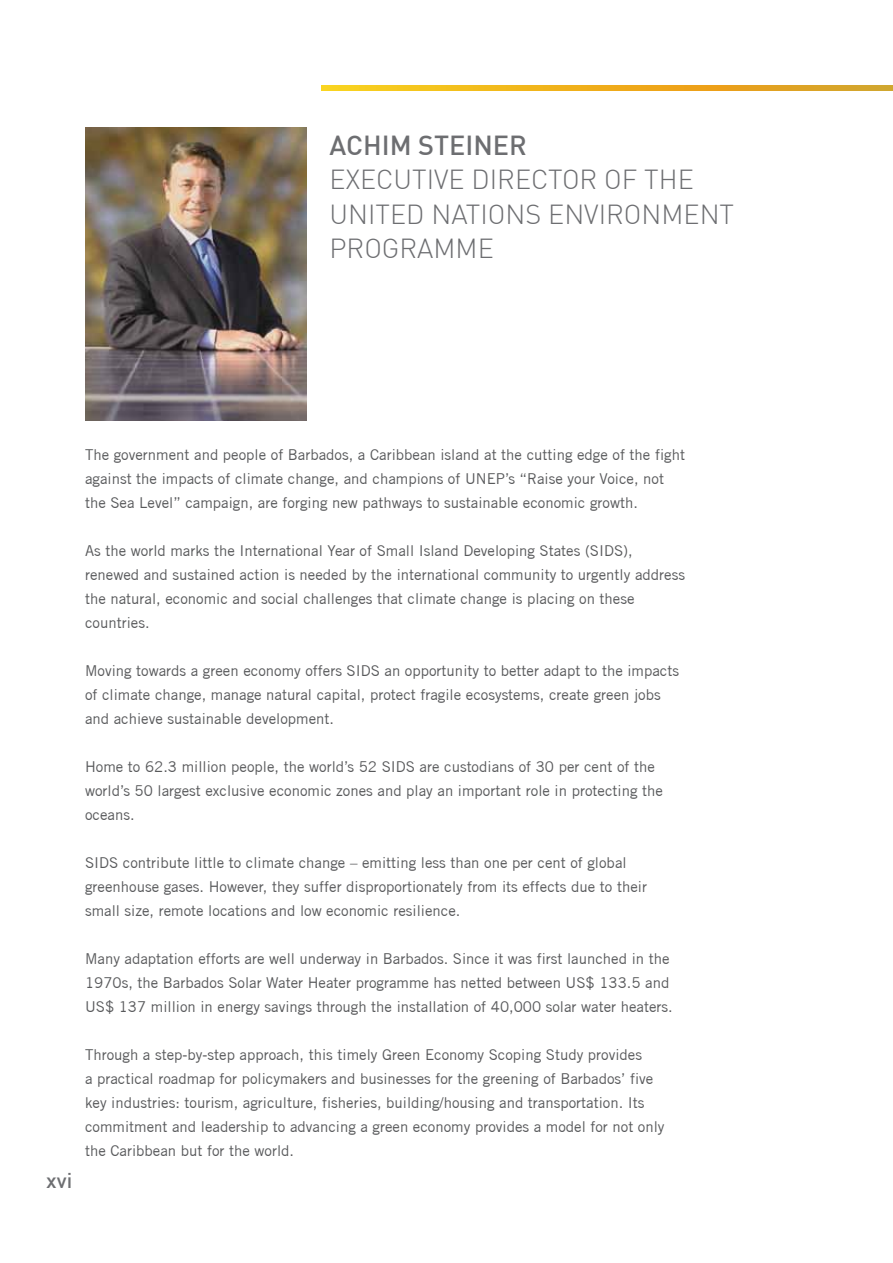
<style>
.page{position:relative;width:893px;height:1263px;background:#fff}
.page>*{position:absolute;margin:0;border:0;box-sizing:border-box;transform-origin:0 0}
.t1{font:300 27px "DIN";color:#6d6e71}
.t2{font:500 27px "DIN";color:#6d6e71}
.t3{font:500 21px "DIN";color:#6d6e71}
.t4{font:15px/24px "Trade Gothic";color:#58595b}
</style>
<div class="page">
<svg style="left:321px;top:85px;width:572px;height:5px"></svg>
<img style="left:85px;top:128px;width:221px;height:293px">
<h1 class="t2" style="left:330px;top:128px;width:199px">ACHIM STEINER</h1>
<h1 class="t1" style="left:330px;top:163px;width:46px">EXECUTIVE</h1>
<h1 class="t1" style="left:472px;top:163px;width:34px">DIRECTOR</h1>
<h1 class="t1" style="left:604px;top:163px;width:57px">OF THE</h1>
<h1 class="t1" style="left:330px;top:197px;width:34px">UNITED</h1>
<h1 class="t1" style="left:431px;top:197px;width:36px">NATIONS</h1>
<h1 class="t1" style="left:548px;top:197px;width:34px">ENVIRONMENT</h1>
<h1 class="t1" style="left:330px;top:232px;width:36px">PROGRAMME</h1>
<h2 class="t3" style="left:46px;top:1167px;width:27px">XVI</h2>
<p class="t4" style="left:85px;top:443px;width:601px">The government and people of Barbados, a Caribbean island at the cutting edge of the fight against the impacts of climate change, and champions of UNEP’s “Raise your Voice, not the Sea Level” campaign, are forging new pathways to sustainable economic growth.</p>
<p class="t4" style="left:85px;top:539px;width:601px">As the world marks the International Year of Small Island Developing States (SIDS), renewed and sustained action is needed by the international community to urgently address the natural, economic and social challenges that climate change is placing on these countries.</p>
<p class="t4" style="left:85px;top:659px;width:596px">Moving towards a green economy offers SIDS an opportunity to better adapt to the impacts of climate change, manage natural capital, protect fragile ecosystems, create green jobs and achieve sustainable development.</p>
<p class="t4" style="left:85px;top:755px;width:579px">Home to 62.3 million people, the world’s 52 SIDS are custodians of 30 per cent of the world’s 50 largest exclusive economic zones and play an important role in protecting the oceans.</p>
<p class="t4" style="left:85px;top:851px;width:563px">SIDS contribute little to climate change – emitting less than one per cent of global greenhouse gases. However, they suffer disproportionately from its effects due to their small size, remote locations and low economic resilience.</p>
<p class="t4" style="left:85px;top:947px;width:589px">Many adaptation efforts are well underway in Barbados. Since it was first launched in the<br>1970s, the Barbados Solar Water Heater programme has netted between US$ 133.5 and<br>US$ 137 million in energy savings through the installation of 40,000 solar water heaters.</p>
<p class="t4" style="left:85px;top:1043px;width:581px">Through a step-by-step approach, this timely Green Economy Scoping Study provides<br>a practical roadmap for policymakers and businesses for the greening of Barbados’ five key industries: tourism, agriculture, fisheries, building/housing and transportation. Its commitment and leadership to advancing a green economy provides a model for not only the Caribbean but for the world.</p>
</div>
